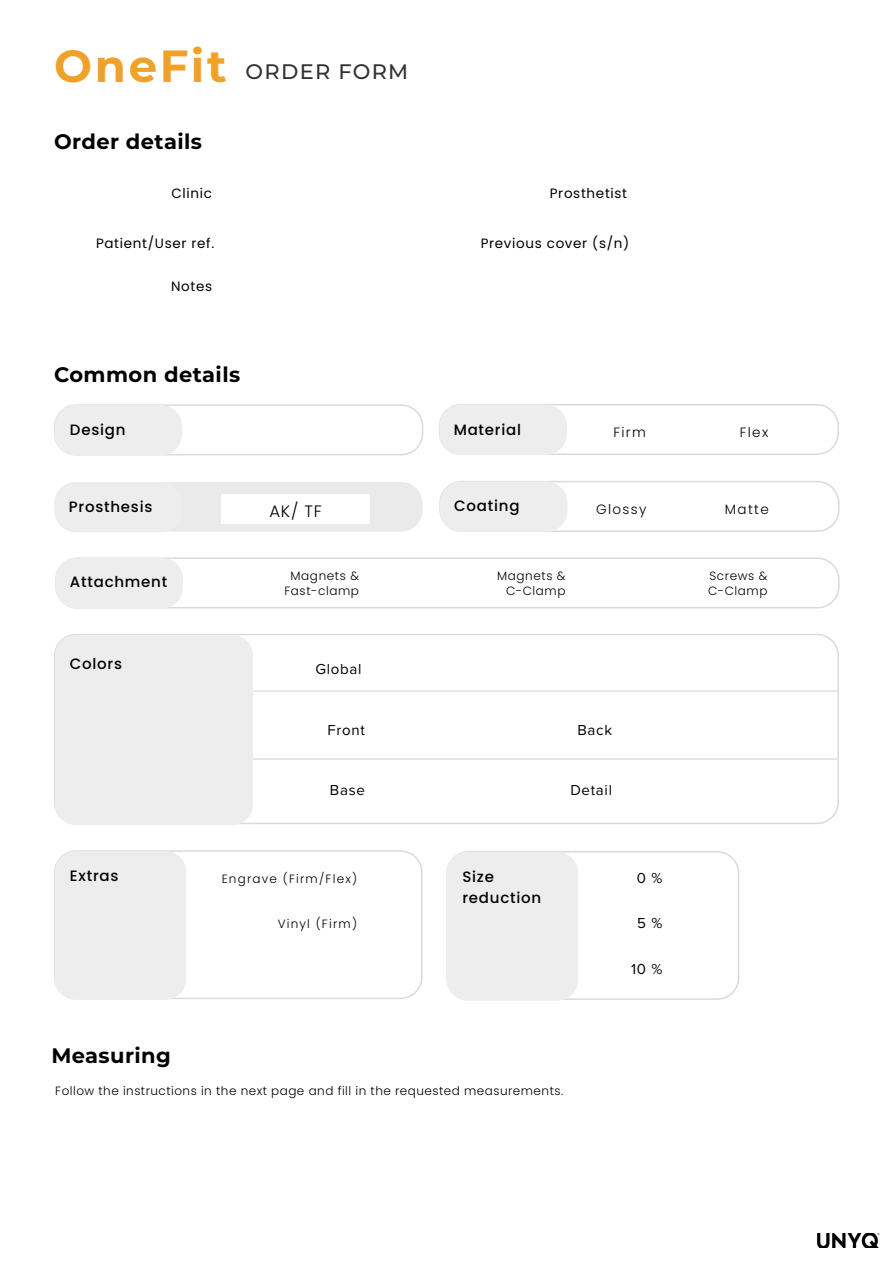
<style>
.page{position:relative;width:893px;height:1263px;background:#fff}
.page>*{position:absolute;margin:0;border:0;box-sizing:border-box;transform-origin:0 0}
.t1{font:700 21px "Montserrat";letter-spacing:.02em;color:#000}
.t2{font:500 21px "Montserrat";letter-spacing:.06em;color:#303131}
.t3{font:300 16.5px "Poppins";color:#000}
.t4{font:500 15px/21px "Poppins";letter-spacing:.05em;color:#000}
.t5{font:15px "Proxima Nova";letter-spacing:.05em;color:#000}
.t6{font:13.5px "Poppins";letter-spacing:.05em;color:#000}
.t7{font:300 13.5px "Poppins";letter-spacing:.1em;color:#000}
.t8{font:300 12px/15px "Poppins";letter-spacing:.04em;color:#000;text-align:center}
.t9{font:300 12px "Poppins";letter-spacing:.1em;color:#000}
.s1{font-weight:700;font-size:45px;color:#f0a128}
</style>
<div class="page">
<img style="left:817px;top:1233px;width:63px;height:14px">
<div style="left:54px;top:634px;width:785px;height:190px;border:2px solid #dadada;border-radius:21px"></div>
<div style="left:55px;top:635px;width:198px;height:190px;background:#ededed;border-radius:21px"></div>
<hr style="left:253px;top:690px;width:586px;height:2px;background:#dfe0e1">
<hr style="left:253px;top:758px;width:586px;height:2px;background:#dfe0e1">
<div style="left:54px;top:404px;width:369px;height:51px;border:2px solid #dadada;border-radius:21px"></div>
<div style="left:55px;top:405px;width:127px;height:50px;background:#ededed;border-radius:21px"></div>
<div style="left:54px;top:850px;width:369px;height:149px;border:2px solid #dadada;border-radius:21px"></div>
<div style="left:55px;top:851px;width:131px;height:149px;background:#ededed;border-radius:21px"></div>
<div style="left:446px;top:851px;width:293px;height:149px;border:2px solid #dadada;border-radius:21px"></div>
<div style="left:446px;top:852px;width:132px;height:149px;background:#ededed;border-radius:21px"></div>
<div style="left:55px;top:557px;width:784px;height:51px;border:2px solid #dadada;border-radius:21px"></div>
<div style="left:55px;top:558px;width:128px;height:51px;background:#ededed;border-radius:21px"></div>
<div style="left:55px;top:482px;width:368px;height:50px;background:#eaeaea;border-radius:21px"></div>
<div style="left:439px;top:481px;width:400px;height:51px;border:2px solid #dadada;border-radius:21px"></div>
<div style="left:440px;top:481px;width:127px;height:51px;background:#ededed;border-radius:21px"></div>
<div style="left:221px;top:494px;width:149px;height:30px;background:#fff"></div>
<div style="left:439px;top:404px;width:400px;height:51px;border:2px solid #dadada;border-radius:21px"></div>
<div style="left:439px;top:405px;width:128px;height:50px;background:#ededed;border-radius:21px"></div>
<h1 class="t2" style="left:54px;top:57px;width:356px"><span class="s1">OneFit</span> ORDER FORM</h1>
<h1 class="t1" style="left:54px;top:126px;width:150px">Order details</h1>
<p class="t6" style="left:171px;top:185px;width:42px">Clinic</p>
<p class="t6" style="left:550px;top:185px;width:79px">Prosthetist</p>
<p class="t6" style="left:96px;top:235px;width:120px">Patient/User ref.</p>
<p class="t6" style="left:171px;top:279px;width:43px">Notes</p>
<h1 class="t1" style="left:54px;top:359px;width:188px">Common details</h1>
<p class="t4" style="left:70px;top:419px;width:57px">Design</p>
<p class="t6" style="left:481px;top:235px;width:150px">Previous cover (s/n)</p>
<p class="t4" style="left:454px;top:419px;width:69px">Material</p>
<p class="t7" style="left:613px;top:424px;width:34px">Firm</p>
<p class="t7" style="left:740px;top:424px;width:30px">Flex</p>
<p class="t4" style="left:69px;top:496px;width:85px">Prosthesis</p>
<p class="t4" style="left:454px;top:496px;width:67px">Coating</p>
<p class="t7" style="left:596px;top:501px;width:52px">Glossy</p>
<p class="t7" style="left:725px;top:501px;width:45px">Matte</p>
<h2 class="t3" style="left:269px;top:502px;width:54px">AK/ TF</h2>
<p class="t4" style="left:70px;top:571px;width:99px">Attachment</p>
<p class="t8" style="left:284px;top:569px;width:76px">Magnets &amp;<br>Fast-clamp</p>
<p class="t8" style="left:708px;top:569px;width:61px;text-align:left">Screws &amp;<br>C-Clamp</p>
<p class="t8" style="left:497px;top:569px;width:70px;text-align:right">Magnets &amp;<br>C-Clamp</p>
<p class="t4" style="left:70px;top:653px;width:54px">Colors</p>
<p class="t5" style="left:315px;top:657px;width:48px">Global</p>
<p class="t5" style="left:327px;top:719px;width:39px">Front</p>
<p class="t5" style="left:577px;top:719px;width:36px">Back</p>
<p class="t5" style="left:330px;top:779px;width:37px">Base</p>
<p class="t5" style="left:570px;top:779px;width:43px">Detail</p>
<p class="t4" style="left:70px;top:865px;width:50px">Extras</p>
<p class="t9" style="left:222px;top:872px;width:137px">Engrave (Firm/Flex)</p>
<p class="t9" style="left:278px;top:917px;width:81px">Vinyl (Firm)</p>
<h1 class="t1" style="left:51px;top:1041px;width:121px">Measuring</h1>
<p class="t4" style="left:462px;top:866px;width:80px">Size reduction</p>
<p class="t5" style="left:637px;top:866px;width:27px">0 %</p>
<p class="t5" style="left:637px;top:912px;width:27px">5 %</p>
<p class="t5" style="left:631px;top:957px;width:33px">10 %</p>
<p class="t8" style="left:55px;top:1083px;width:509px">Follow the instructions in the next page and fill in the requested measurements.</p>
</div>
